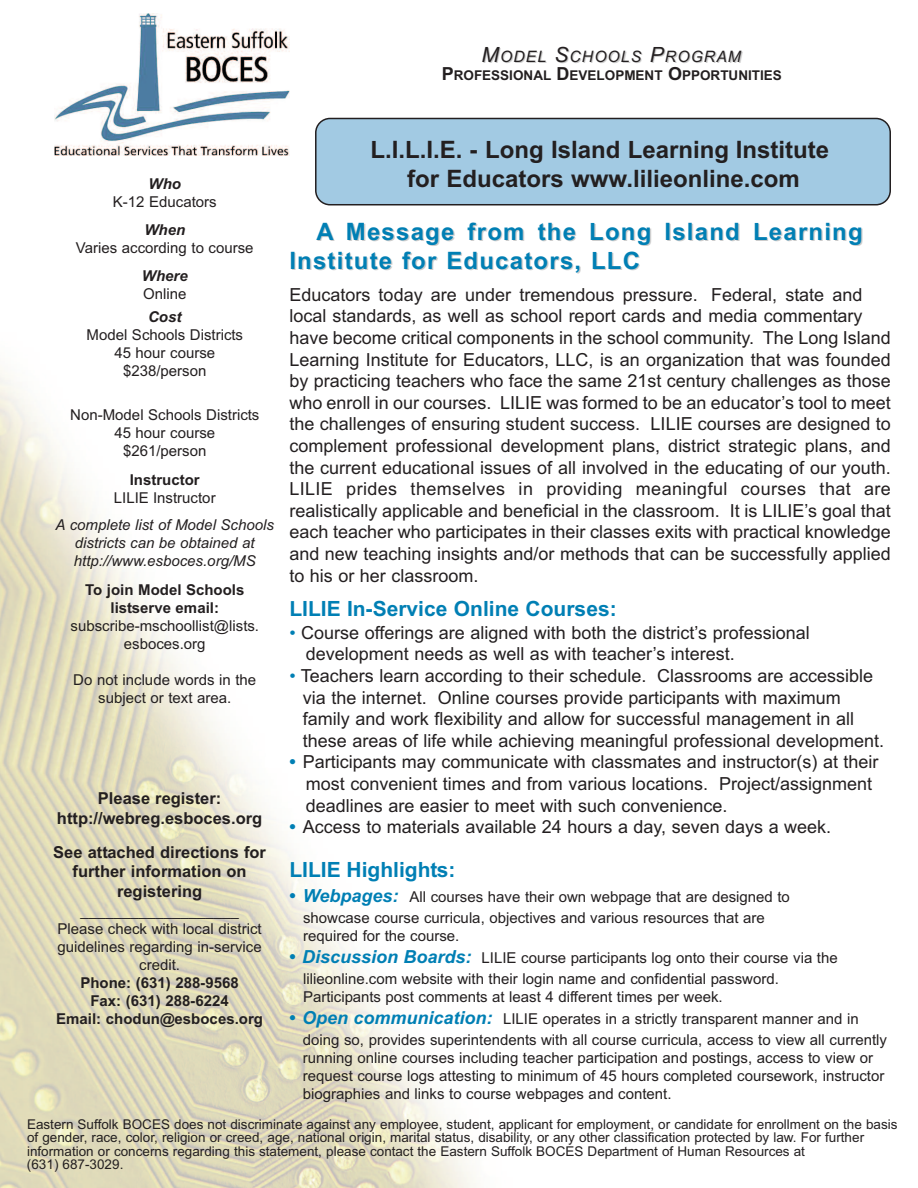
<style>
.page{position:relative;width:918px;height:1188px;background:#fff}
.page>*{position:absolute;margin:0;border:0;box-sizing:border-box;transform-origin:0 0}
.t1{font:700 24px/28.8px "Arial";color:#231f20;text-align:center}
.t2{font:700 24px/28.8px "Arial";letter-spacing:.05em;color:#007fb4}
.t3{font:700 21px "Arial";color:#007fb4}
.t4{font:18px/21.6px "Arial";color:#231f20}
.t5{font:700 16.5px/19.8px "Arial";color:#231f20;text-align:center}
.t6{font:italic 15.75px "Arial";letter-spacing:.065em;color:#231f20}
.t7{font:15px/18px "Arial";color:#231f20;text-align:center}
.t8{font:700 15px/18px "Arial";color:#231f20;text-align:center}
.t9{font:italic 15px/18px "Arial";color:#231f20;text-align:center}
.t10{font:italic 700 15px "Arial";color:#231f20}
.t11{font:13.5px/13.5px "Arial";color:#231f20}
.t12{font:700 13.5px "Arial";color:#231f20}
.s1{font-size:21px;color:#ccc}
.s2{color:#ccc}
.s3{font-size:21px}
.s4{font-size:18px}
.s5{color:#007fb4}
.s6{font-weight:700;color:#007fb4}
.s7{font-weight:700;font-size:18px;color:#007fb4}
.s8{font-weight:700;font-style:italic;font-size:18px;color:#007fb4}
</style>
<div class="page">
<img style="left:0;top:370px;width:476px;height:818px">
<div style="left:315px;top:118px;width:576px;height:87px;background:#a2cae3"></div>
<svg style="left:54px;top:155px;width:234px;height:1px"></svg>
<img style="left:54px;top:13px;width:235px;height:142px">
<svg style="left:281px;top:630px;width:21px;height:3px"></svg>
<p class="t6" style="left:483px;top:47px;width:260px"><span class="s1">M</span><span class="s2">O</span>DEL <span class="s3">S</span>CHOOLS <span class="s3">P</span>ROGRAM</p>
<p class="t12" style="left:442px;top:67px;width:342px"><span class="s4">P</span>ROFESSIONAL <span class="s4">D</span>EVELOPMENT <span class="s4">O</span>PPORTUNITIES</p>
<p class="t10" style="left:149px;top:175px;width:34px">Who</p>
<p class="t7" style="left:113px;top:193px;width:105px">K-12 Educators</p>
<p class="t10" style="left:144px;top:221px;width:42px">When</p>
<p class="t7" style="left:76px;top:239px;width:179px">Varies according to course</p>
<p class="t10" style="left:142px;top:267px;width:47px">Where</p>
<p class="t7" style="left:143px;top:284px;width:45px">Online</p>
<p class="t10" style="left:148px;top:308px;width:35px">Cost</p>
<p class="t7" style="left:87px;top:325px;width:158px">Model Schools Districts<br>45 hour course $238/person</p>
<p class="t7" style="left:70px;top:406px;width:191px">Non-Model Schools Districts<br>45 hour course<br>$261/person</p>
<p class="t8" style="left:130px;top:471px;width:72px">Instructor</p>
<p class="t7" style="left:114px;top:489px;width:103px">LILIE Instructor</p>
<p class="t9" style="left:56px;top:516px;width:220px">A complete list of Model Schools districts can be obtained at http://www.esboces.org/MS</p>
<p class="t8" style="left:85px;top:581px;width:161px">To join Model Schools listserve email:</p>
<p class="t7" style="left:71px;top:617px;width:190px">subscribe-mschoollist@lists. esboces.org</p>
<p class="t7" style="left:73px;top:671px;width:185px">Do not include words in the subject or text area.</p>
<p class="t5" style="left:57px;top:789px;width:207px">Please register: http://webreg.esboces.org</p>
<p class="t5" style="left:53px;top:842px;width:214px">See attached directions for further information on registering</p>
<p class="t7" style="left:58px;top:902px;width:206px">___________________<br>Please check with local district guidelines regarding in-service credit.</p>
<p class="t8" style="left:56px;top:974px;width:208px">Phone: (631) 288-9568<br>Fax: (631) 288-6224<br>Email: chodun@esboces.org</p>
<h1 class="t1" style="left:371px;top:136px;width:460px">L.I.L.I.E. - Long Island Learning Institute for Educators www.lilieonline.com</h1>
<h1 class="t2" style="left:289px;top:217px;width:575px;text-indent:27px">A Message from the Long Island Learning<br>Institute for Educators, LLC</h1>
<p class="t4" style="left:289px;top:284px;width:603px">Educators today are under tremendous pressure. Federal, state and local standards, as well as school report cards and media commentary have become critical components in the school community. The Long Island Learning Institute for Educators, LLC, is an organization that was founded by practicing teachers who face the same 21st century challenges as those who enroll in our courses. LILIE was formed to be an educator’s tool to meet the challenges of ensuring student success. LILIE courses are designed to complement professional development plans, district strategic plans, and the current educational issues of all involved in the educating of our youth.<br>LILIE prides themselves in providing meaningful courses that are realistically applicable and beneficial in the classroom. It is LILIE’s goal that each teacher who participates in their classes exits with practical knowledge and new teaching insights and/or methods that can be successfully applied to his or her classroom.</p>
<p class="t3" style="left:289px;top:596px;width:329px">LILIE In-Service Online Courses:</p>
<p class="t4" style="left:306px;top:622px;width:505px;text-indent:-17px"><span class="s5">•</span> Course offerings are aligned with both the district’s professional development needs as well as with teacher’s interest.</p>
<p class="t4" style="left:303px;top:665px;width:583px;text-indent:-13px"><span class="s5">•</span> Teachers learn according to their schedule. Classrooms are accessible via the internet. Online courses provide participants with maximum family and work flexibility and allow for successful management in all these areas of life while achieving meaningful professional development.</p>
<p class="t4" style="left:306px;top:751px;width:574px;text-indent:-17px"><span class="s6">•</span> Participants may communicate with classmates and instructor(s) at their most convenient times and from various locations. Project/assignment deadlines are easier to meet with such convenience.</p>
<p class="t4" style="left:289px;top:816px;width:543px"><span class="s6">•</span> Access to materials available 24 hours a day, seven days a week.</p>
<p class="t3" style="left:289px;top:857px;width:168px">LILIE Highlights:</p>
<p class="t7" style="left:303px;top:886px;width:488px;line-height:20.9px;text-align:left;text-indent:-14px"><span class="s7">•</span> <span class="s8">Webpages:</span> All courses have their own webpage that are designed to showcase course curricula, objectives and various resources that are</p>
<p class="t7" style="left:303px;top:927px;width:158px">required for the course.</p>
<p class="t7" style="left:303px;top:948px;width:536px;line-height:20.9px;text-align:left;text-indent:-14px"><span class="s7">•</span> <span class="s8">Discussion Boards:</span> LILIE course participants log onto their course via the lilieonline.com website with their login name and confidential password.</p>
<p class="t7" style="left:303px;top:988px;width:421px">Participants post comments at least 4 different times per week.</p>
<p class="t7" style="left:303px;top:1009px;width:586px;line-height:20.9px;text-align:left;text-indent:-14px"><span class="s7">•</span> <span class="s8">Open communication:</span> LILIE operates in a strictly transparent manner and in doing so, provides superintendents with all course curricula, access to view all currently</p>
<p class="t7" style="left:303px;top:1049px;width:583px;text-align:left">running online courses including teacher participation and postings, access to view or request course logs attesting to minimum of 45 hours completed coursework, instructor biographies and links to course webpages and content.</p>
<p class="t11" style="left:27px;top:1117px;width:872px">Eastern Suffolk BOCES does not discriminate against any employee, student, applicant for employment, or candidate for enrollment on the basis of gender, race, color, religion or creed, age, national origin, marital status, disability, or any other classification protected by law. For further information or concerns regarding this statement, please contact the Eastern Suffolk BOCES Department of Human Resources at<br>(631) 687-3029.</p>
</div>
